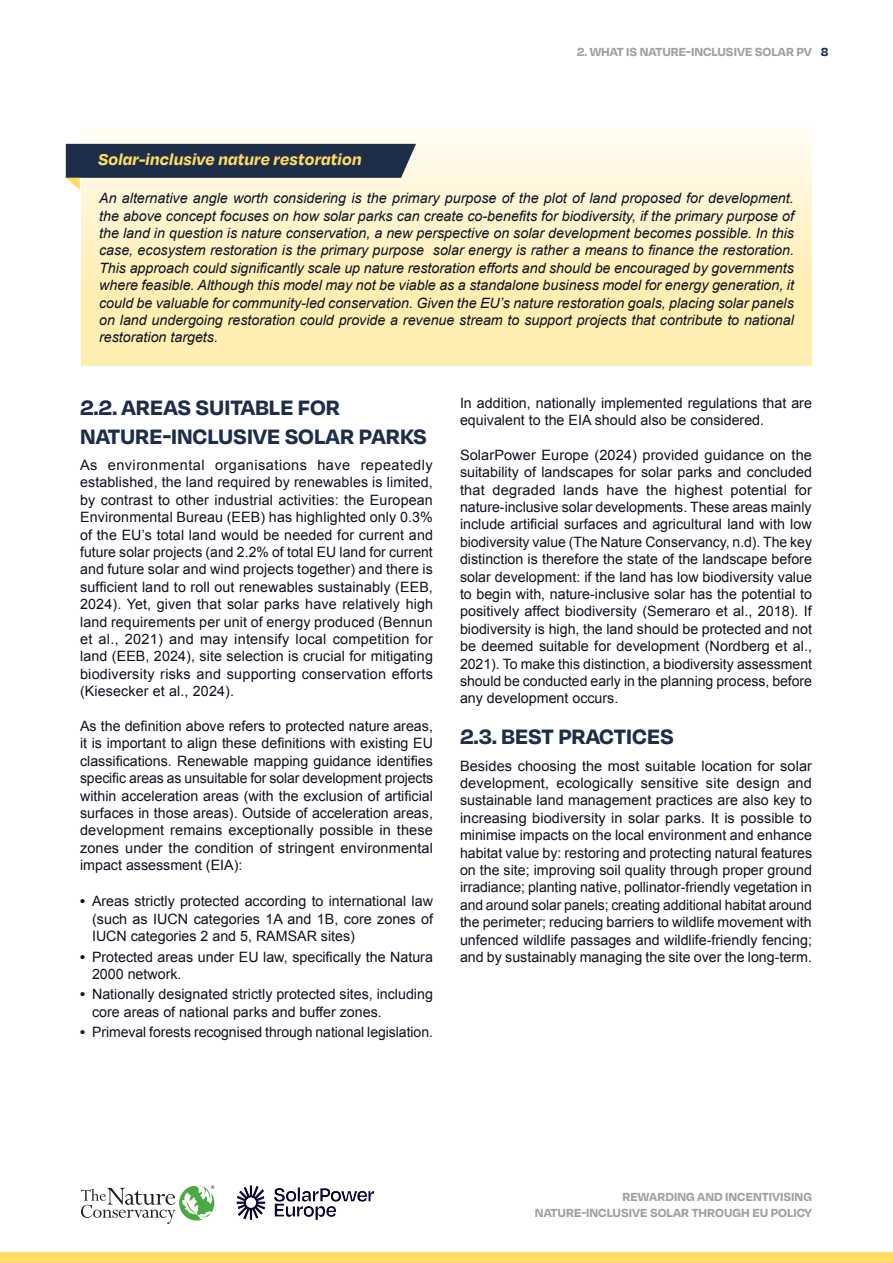
<style>
.page{position:relative;width:893px;height:1263px;background:#fff}
.page>*{position:absolute;margin:0;border:0;box-sizing:border-box;transform-origin:0 0}
.Report_H2{font:700 24px/28.8px "Degular";color:#1e2d48}
.Report_Textbox_Header{font:italic 700 18px "Degular";letter-spacing:.01em;color:#ffdc64}
.Report_Body{font:14.25px/17.4px "Arial";color:#0d121f;text-align:justify}
.Report_Textbox_Body{font:italic 14.25px/17.4px "Arial";color:#0d121f;text-align:justify}
.t1{font:700 13.5px/16.2px "Degular";color:#9fa1a7;text-align:right}
.t2{font:700 13.5px "Degular";color:#1e2d48}
.s1{font-weight:700}
</style>
<div class="page">
<svg style="left:81px;top:1185px;width:133px;height:39px"></svg>
<div style="left:0;top:1252px;width:893px;height:11px;background:#ffdc64"></div>
<img style="left:236px;top:1185px;width:138px;height:35px">
<div style="left:81px;top:127px;width:730px;height:238px;background:linear-gradient(to bottom,#fefbee,#ffeba3)"></div>
<svg style="left:66px;top:144px;width:350px;height:46px;background:#5c6571"></svg>
<p class="t1" style="left:577px;top:42px;width:237px">2. WHAT IS NATURE-INCLUSIVE SOLAR PV</p>
<p class="t2" style="left:821px;top:43px;width:9px">8</p>
<p class="Report_Textbox_Header" style="left:98px;top:148px;width:265px">Solar-inclusive nature restoration</p>
<p class="Report_Textbox_Body" style="left:99px;top:190px;width:696px">An alternative angle worth considering is the primary purpose of the plot of land proposed for development. the above concept focuses on how solar parks can create co-benefits for biodiversity, if the primary purpose of the land in question is nature conservation, a new perspective on solar development becomes possible. In this case, ecosystem restoration is the primary purpose solar energy is rather a means to finance the restoration.<br>This approach could significantly scale up nature restoration efforts and should be encouraged by governments where feasible. Although this model may not be viable as a standalone business model for energy generation, it could be valuable for community-led conservation. Given the EU’s nature restoration goals, placing solar panels on land undergoing restoration could provide a revenue stream to support projects that contribute to national restoration targets.</p>
<p class="Report_H2" style="left:80px;top:391px;width:348px">2.2. AREAS SUITABLE FOR<br>NATURE-INCLUSIVE SOLAR PARKS</p>
<p class="Report_Body" style="left:80px;top:456px;width:355px">As environmental organisations have repeatedly established, the land required by renewables is limited, by contrast to other industrial activities: the European Environmental Bureau (EEB) has highlighted only 0.3% of the EU’s total land would be needed for current and future solar projects (and 2.2% of total EU land for current and future solar and wind projects together) and there is sufficient land to roll out renewables sustainably (EEB, 2024). Yet, given that solar parks have relatively high land requirements per unit of energy produced (Bennun et al., 2021) and may intensify local competition for land (EEB, 2024), site selection is crucial for mitigating biodiversity risks and supporting conservation efforts (Kiesecker et al., 2024).</p>
<p class="Report_Body" style="left:80px;top:717px;width:355px">As the definition above refers to protected nature areas, it is important to align these definitions with existing EU classifications. Renewable mapping guidance identifies specific areas as unsuitable for solar development projects within acceleration areas (with the exclusion of artificial surfaces in those areas). Outside of acceleration areas, development remains exceptionally possible in these zones under the condition of stringent environmental impact assessment (EIA):</p>
<p class="Report_Body" style="left:92px;top:893px;width:342px;text-indent:-12px"><span class="s1">•</span> Areas strictly protected according to international law (such as IUCN categories 1A and 1B, core zones of IUCN categories 2 and 5, RAMSAR sites)</p>
<p class="Report_Body" style="left:92px;top:948px;width:342px;text-indent:-12px"><span class="s1">•</span> Protected areas under EU law, specifically the Natura<br>2000 network.</p>
<p class="Report_Body" style="left:92px;top:986px;width:342px;text-indent:-12px"><span class="s1">•</span> Nationally designated strictly protected sites, including core areas of national parks and buffer zones.</p>
<p class="Report_Body" style="left:80px;top:1024px;width:354px"><span class="s1">•</span> Primeval forests recognised through national legislation.</p>
<p class="Report_Body" style="left:460px;top:394px;width:353px">In addition, nationally implemented regulations that are equivalent to the EIA should also be considered.</p>
<p class="Report_Body" style="left:460px;top:446px;width:354px">SolarPower Europe (2024) provided guidance on the suitability of landscapes for solar parks and concluded that degraded lands have the highest potential for nature-inclusive solar developments. These areas mainly include artificial surfaces and agricultural land with low biodiversity value (The Nature Conservancy, n.d). The key distinction is therefore the state of the landscape before solar development: if the land has low biodiversity value to begin with, nature-inclusive solar has the potential to positively affect biodiversity (Semeraro et al., 2018). If biodiversity is high, the land should be protected and not be deemed suitable for development (Nordberg et al., 2021). To make this distinction, a biodiversity assessment should be conducted early in the planning process, before any development occurs.</p>
<p class="Report_H2" style="left:460px;top:721px;width:216px">2.3. BEST PRACTICES</p>
<p class="Report_Body" style="left:460px;top:757px;width:354px">Besides choosing the most suitable location for solar development, ecologically sensitive site design and sustainable land management practices are also key to increasing biodiversity in solar parks. It is possible to minimise impacts on the local environment and enhance habitat value by: restoring and protecting natural features on the site; improving soil quality through proper ground irradiance; planting native, pollinator-friendly vegetation in and around solar panels; creating additional habitat around the perimeter; reducing barriers to wildlife movement with unfenced wildlife passages and wildlife-friendly fencing; and by sustainably managing the site over the long-term.</p>
<p class="t1" style="left:535px;top:1188px;width:279px">REWARDING AND INCENTIVISING<br>NATURE-INCLUSIVE SOLAR THROUGH EU POLICY</p>
</div>
